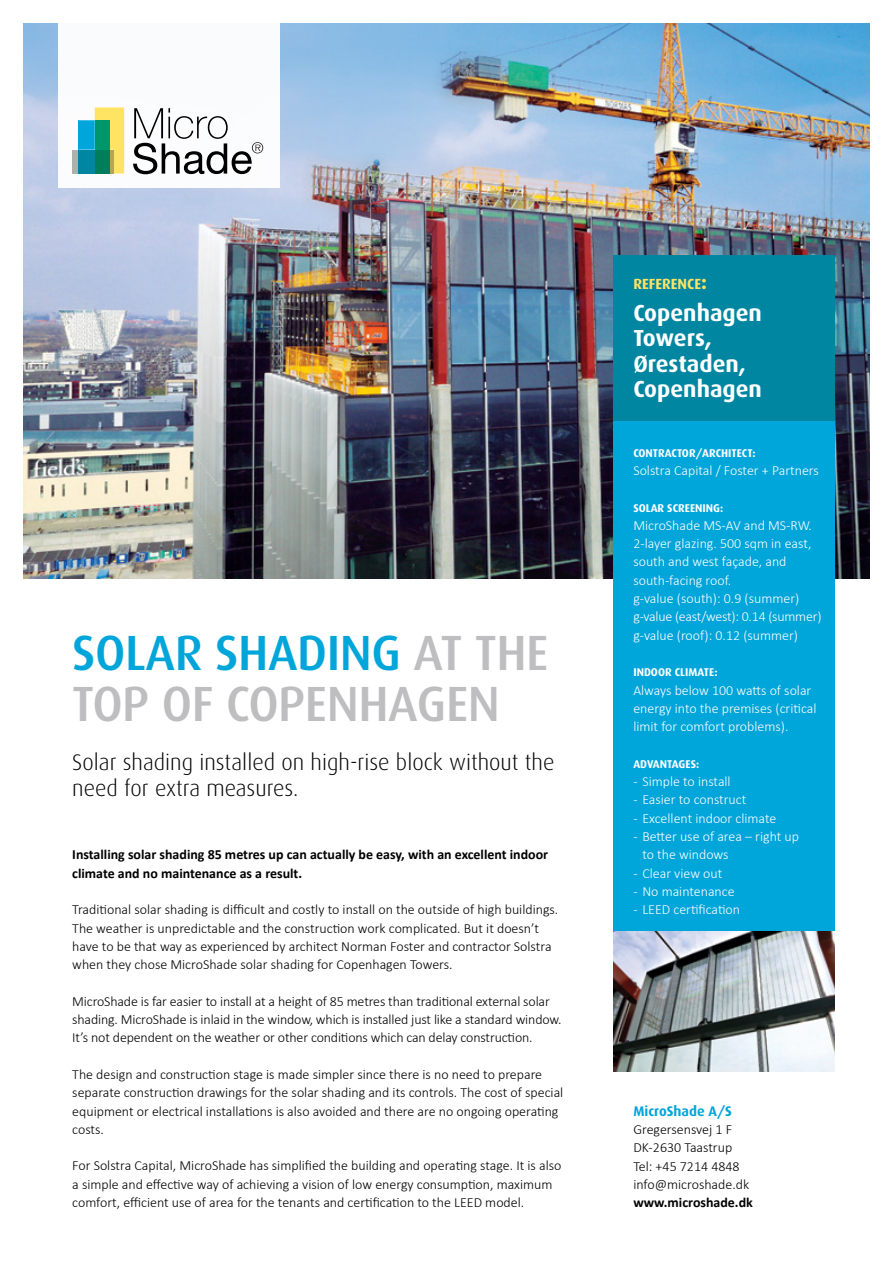
<style>
.page{position:relative;width:893px;height:1263px;background:#fff}
.page>*{position:absolute;margin:0;border:0;box-sizing:border-box;transform-origin:0 0}
.t1{font:500 49.5px/51px "Dax";letter-spacing:-.01em;color:#bebec0}
.t2{font:700 23.25px/25.5px "Dax";color:#fff}
.t3{font:300 22.5px/26.2px "Dax";color:#000}
.t4{font:700 14.7px "Dax";color:#ffe363}
.t5{font:300 13.95px/18.3px "Calibri";color:#000}
.t6{font:300 13.95px/18.3px "Calibri";color:#fff}
.t7{font:700 13.95px/18.3px "Calibri";color:#000}
.t8{font:700 13.95px "Dax";color:#00a5da}
.t9{font:700 11.25px "Dax";color:#fff}
.s1{color:#00a5da}
.s2{font-size:21px}
</style>
<div class="page">
<img style="left:23px;top:23px;width:847px;height:555px">
<div style="left:58px;top:1px;width:221px;height:186px;background:#fff"></div>
<svg style="left:72px;top:107px;width:52px;height:67px"></svg>
<div style="left:95px;top:120px;width:14px;height:30px;background:#00966c"></div>
<div style="left:78px;top:150px;width:17px;height:24px;background:#0086a1"></div>
<div style="left:95px;top:150px;width:14px;height:24px;background:#007e5b"></div>
<svg style="left:133px;top:108px;width:130px;height:66px"></svg>
<div style="left:613px;top:345px;width:221px;height:590px;background:#00a5da"></div>
<div style="left:613px;top:255px;width:221px;height:166px;background:#0086a1"></div>
<img style="left:613px;top:931px;width:221px;height:140px">
<h1 class="t1" style="left:72px;top:627px;width:478px"><span class="s1">SOLAR SHADING</span> AT THE<br>TOP OF COPENHAGEN</h1>
<h3 class="t3" style="left:72px;top:749px;width:484px">Solar shading installed on high-rise block without the need for extra measures.</h3>
<p class="t7" style="left:72px;top:845px;width:477px">Installing solar shading 85 metres up can actually be easy, with an excellent indoor climate and no maintenance as a result.</p>
<p class="t5" style="left:72px;top:901px;width:488px">Traditional solar shading is difficult and costly to install on the outside of high buildings.<br>The weather is unpredictable and the construction work complicated. But it doesn’t have to be that way as experienced by architect Norman Foster and contractor Solstra when they chose MicroShade solar shading for Copenhagen Towers.</p>
<p class="t5" style="left:72px;top:993px;width:491px">MicroShade is far easier to install at a height of 85 metres than traditional external solar shading. MicroShade is inlaid in the window, which is installed just like a standard window.<br>It’s not dependent on the weather or other conditions which can delay construction.</p>
<p class="t5" style="left:72px;top:1066px;width:493px">The design and construction stage is made simpler since there is no need to prepare separate construction drawings for the solar shading and its controls. The cost of special equipment or electrical installations is also avoided and there are no ongoing operating costs.</p>
<p class="t5" style="left:72px;top:1158px;width:491px">For Solstra Capital, MicroShade has simplified the building and operating stage. It is also a simple and effective way of achieving a vision of low energy consumption, maximum comfort, efficient use of area for the tenants and certification to the LEED model.</p>
<p class="t4" style="left:633px;top:276px;width:75px">REFERENCE<span class="s2">:</span></p>
<h2 class="t2" style="left:633px;top:300px;width:130px">Copenhagen<br>Towers,<br>Ørestaden,<br>Copenhagen</h2>
<p class="t9" style="left:633px;top:446px;width:124px">CONTRACTOR/ARCHITECT:</p>
<p class="t6" style="left:633px;top:462px;width:187px">Solstra Capital / Foster + Partners</p>
<p class="t9" style="left:633px;top:501px;width:91px">SOLAR SCREENING:</p>
<p class="t6" style="left:633px;top:517px;width:190px">MicroShade MS-AV and MS-RW.<br>2-layer glazing. 500 sqm in east, south and west façade, and south-facing roof.<br>g-value (south): 0.9 (summer) g-value (east/west): 0.14 (summer) g-value (roof): 0.12 (summer)</p>
<p class="t9" style="left:633px;top:666px;width:86px">INDOOR CLIMATE:</p>
<p class="t6" style="left:633px;top:682px;width:185px">Always below 100 watts of solar energy into the premises (critical limit for comfort problems).</p>
<p class="t9" style="left:633px;top:757px;width:67px">ADVANTAGES:</p>
<p class="t6" style="left:633px;top:773px;width:99px">- Simple to install</p>
<p class="t6" style="left:633px;top:792px;width:115px">- Easier to construct</p>
<p class="t6" style="left:633px;top:810px;width:145px">- Excellent indoor climate</p>
<p class="t6" style="left:642px;top:828px;width:158px;text-indent:-9px">- Better use of area – right up to the windows</p>
<p class="t6" style="left:633px;top:865px;width:91px">- Clear view out</p>
<p class="t6" style="left:633px;top:883px;width:103px">- No maintenance</p>
<p class="t6" style="left:633px;top:901px;width:108px">- LEED certification</p>
<p class="t8" style="left:633px;top:1103px;width:100px">MicroShade A/S</p>
<p class="t5" style="left:633px;top:1121px;width:117px">Gregersensvej 1 F<br>DK-2630 Taastrup<br>Tel: +45 7214 4848 info@microshade.dk</p>
<p class="t7" style="left:633px;top:1193px;width:121px">www.microshade.dk</p>
</div>
